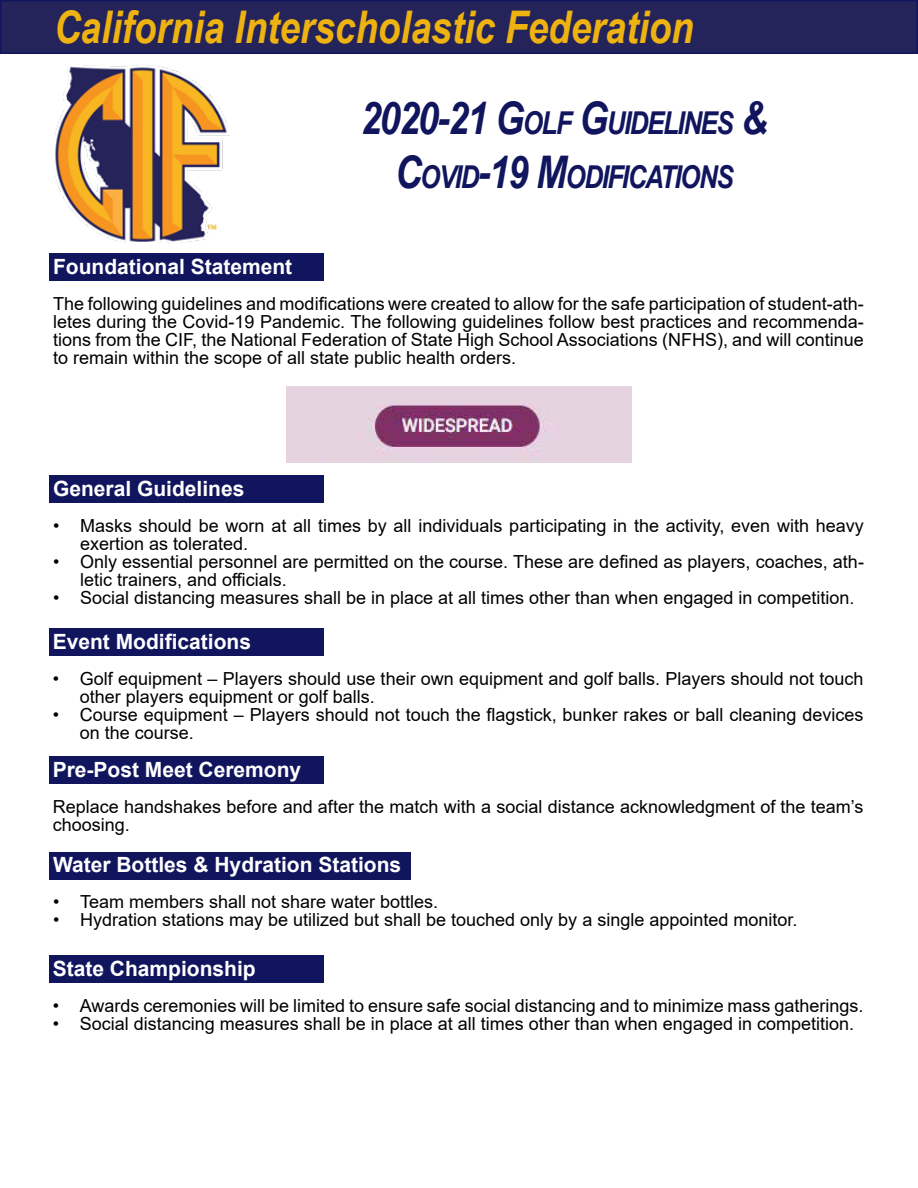
<style>
.page{position:relative;width:918px;height:1188px;background:#fff}
.page>*{position:absolute;margin:0;border:0;box-sizing:border-box;transform-origin:0 0}
.t1{font:italic 700 45px "Arial Narrow";color:#eeb211}
.t2{font:italic 700 31.5px/54px "Arial Narrow";letter-spacing:-.045em;color:#11155e;text-align:center}
.t3{font:700 21px "Arial";color:#fff}
.t4{font:18px/18px "Arial";color:#000}
.s1{font-size:45px}
</style>
<div class="page">
<div style="left:0;top:0;width:918px;height:54px;background:#25245a;border:2px solid #11155e"></div>
<img style="left:54px;top:65px;width:176px;height:178px">
<div style="left:49px;top:253px;width:275px;height:28px;background:#11155e"></div>
<div style="left:49px;top:475px;width:275px;height:28px;background:#11155e"></div>
<div style="left:49px;top:628px;width:274px;height:28px;background:#11155e"></div>
<div style="left:49px;top:756px;width:274px;height:28px;background:#11155e"></div>
<div style="left:49px;top:852px;width:361px;height:28px;background:#11155e"></div>
<div style="left:49px;top:955px;width:274px;height:28px;background:#11155e"></div>
<img style="left:286px;top:387px;width:346px;height:75px">
<h1 class="t1" style="left:54px;top:-7px;width:641px">California Interscholastic Federation</h1>
<h2 class="t2" style="left:361px;top:95px;width:409px"><span class="s1">2020-21 G</span>OLF <span class="s1">G</span>UIDELINES <span class="s1">&amp;<br>C</span>OVID<span class="s1">-19 M</span>ODIFICATIONS</h2>
<p class="t3" style="left:53px;top:252px;width:241px">Foundational Statement</p>
<p class="t4" style="left:53px;top:295px;width:812px;text-align:justify">The following guidelines and modifications were created to allow for the safe participation of student-ath&shy;letes during the Covid-19 Pandemic. The following guidelines follow best practices and recommenda&shy;tions from the CIF, the National Federation of State High School Associations (NFHS), and will continue to remain within the scope of all state public health orders.</p>
<p class="t3" style="left:53px;top:474px;width:193px">General Guidelines</p>
<p class="t4" style="left:80px;top:517px;width:785px;text-indent:-27px">• Masks should be worn at all times by all individuals participating in the activity, even with heavy exertion as tolerated.</p>
<p class="t4" style="left:80px;top:553px;width:785px;text-indent:-27px">• Only essential personnel are permitted on the course. These are defined as players, coaches, ath&shy;letic trainers, and officials.</p>
<p class="t4" style="left:53px;top:589px;width:803px">• Social distancing measures shall be in place at all times other than when engaged in competition.</p>
<p class="t3" style="left:53px;top:626px;width:200px">Event Modifications</p>
<p class="t4" style="left:80px;top:669px;width:785px;text-indent:-27px">• Golf equipment – Players should use their own equipment and golf balls. Players should not touch other players equipment or golf balls.</p>
<p class="t4" style="left:80px;top:705px;width:785px;text-indent:-27px">• Course equipment – Players should not touch the flagstick, bunker rakes or ball cleaning devices on the course.</p>
<p class="t3" style="left:53px;top:755px;width:250px">Pre-Post Meet Ceremony</p>
<p class="t4" style="left:53px;top:798px;width:812px">Replace handshakes before and after the match with a social distance acknowledgment of the team’s choosing.</p>
<p class="t3" style="left:53px;top:850px;width:350px">Water Bottles &amp; Hydration Stations</p>
<p class="t4" style="left:53px;top:892px;width:387px">• Team members shall not share water bottles.</p>
<p class="t4" style="left:53px;top:910px;width:746px">• Hydration stations may be utilized but shall be touched only by a single appointed monitor.</p>
<p class="t3" style="left:53px;top:954px;width:205px">State Championship</p>
<p class="t4" style="left:53px;top:996px;width:812px">• Awards ceremonies will be limited to ensure safe social distancing and to minimize mass gatherings.</p>
<p class="t4" style="left:53px;top:1014px;width:803px">• Social distancing measures shall be in place at all times other than when engaged in competition.</p>
</div>
